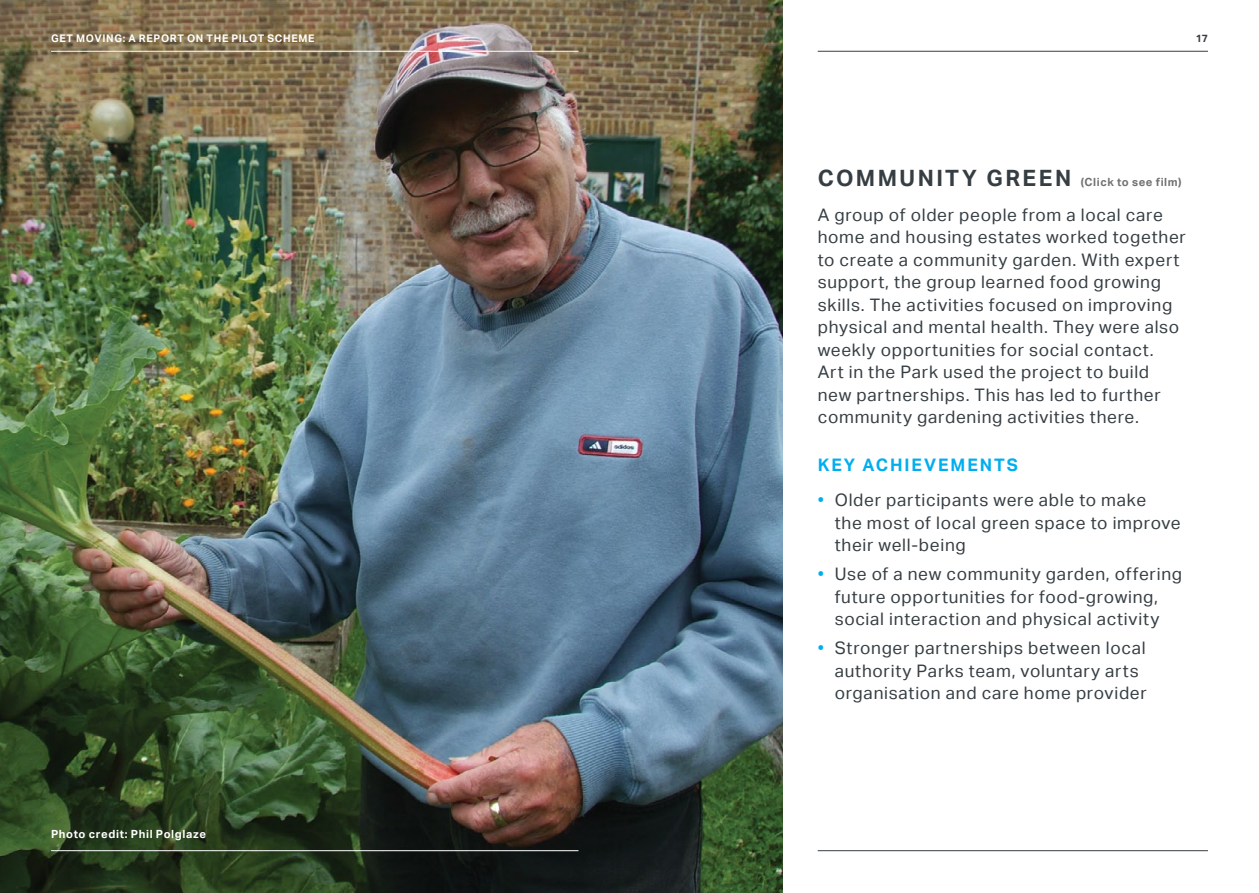
<style>
.page{position:relative;width:1259px;height:893px;background:#fff}
.page>*{position:absolute;margin:0;border:0;box-sizing:border-box;transform-origin:0 0}
.t1{font:17.25px/22.5px "Aktiv Grotesk";letter-spacing:.04em;color:#363e43}
.t2{font:700 17.25px "Aktiv Grotesk";letter-spacing:.11em;color:#00aeef}
.t3{font:700 11.25px "Aktiv Grotesk";letter-spacing:.055em;color:#717073}
.t4{font:700 11.25px "Aktiv Grotesk";letter-spacing:.06em;color:#fff}
.t5{font:700 10.5px "Aktiv Grotesk";letter-spacing:.065em;color:#fff}
.t6{font:700 10.5px "Aktiv Grotesk";color:#363e43}
.s1{font-size:22.5px;color:#363e43}
.s2{color:#00aeef}
</style>
<div class="page">
<img style="left:0;top:0;width:782px;height:893px">
<hr style="left:51px;top:51px;width:527px;height:1px;background:#fff">
<hr style="left:51px;top:850px;width:527px;height:1px;background:#fff">
<hr style="left:817px;top:850px;width:391px;height:1px;background:#363e43">
<hr style="left:817px;top:51px;width:391px;height:1px;background:#363e43">
<p class="t5" style="left:51px;top:32px;width:265px">GET MOVING: A REPORT ON THE PILOT SCHEME</p>
<p class="t6" style="left:1195px;top:32px;width:14px">17</p>
<p class="t4" style="left:51px;top:827px;width:157px">Photo credit: Phil Polglaze</p>
<p class="t3" style="left:817px;top:176px;width:365px"><span class="s1">COMMUNITY GREEN</span> (Click to see film)</p>
<p class="t1" style="left:817px;top:203px;width:370px">A group of older people from a local care home and housing estates worked together to create a community garden. With expert support, the group learned food growing skills. The activities focused on improving physical and mental health. They were also weekly opportunities for social contact.<br>Art in the Park used the project to build new partnerships. This has led to further community gardening activities there.</p>
<p class="t2" style="left:817px;top:455px;width:202px">KEY ACHIEVEMENTS</p>
<p class="t1" style="left:834px;top:489px;width:347px;text-indent:-17px"><span class="s2">•</span> Older participants were able to make<br>the most of local green space to improve their well-being</p>
<p class="t1" style="left:817px;top:563px;width:366px;text-align:center"><span class="s2">•</span> Use of a new community garden, offering future opportunities for food-growing, social interaction and physical activity</p>
<p class="t1" style="left:834px;top:637px;width:314px;text-indent:-17px"><span class="s2">•</span> Stronger partnerships between local authority Parks team, voluntary arts organisation and care home provider</p>
</div>
